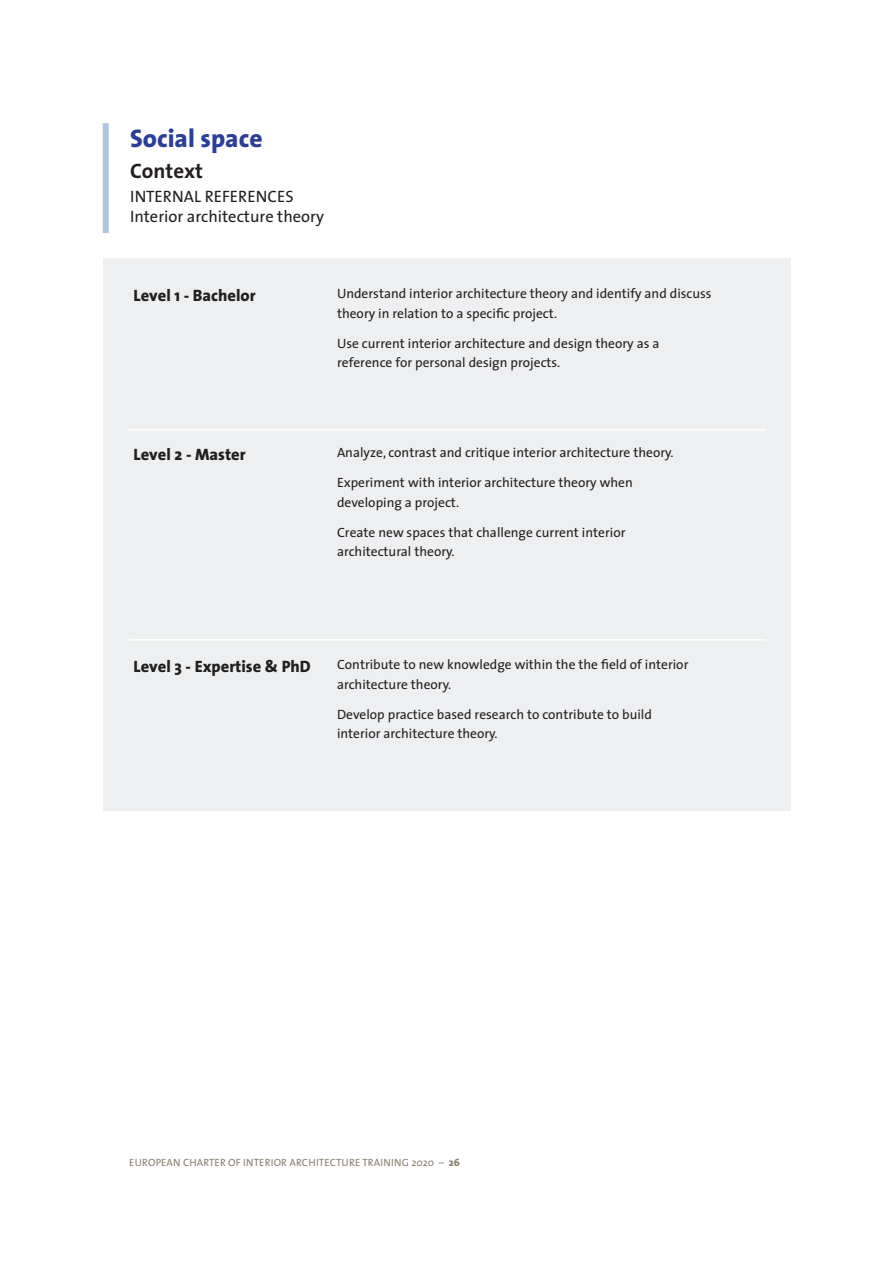
<style>
.page{position:relative;width:893px;height:1263px;background:#fff}
.page>*{position:absolute;margin:0;border:0;box-sizing:border-box;transform-origin:0 0}
.t1{font:800 25.5px "The Sans";color:#2b3f99}
.t2{font:700 21px "The Sans";color:#231f20}
.t3{font:800 16.5px "The Sans";color:#231f20}
.t4{font:16.5px "The Sans";color:#231f20}
.t5{font:13.5px/19.5px "The Sans";color:#231f20}
.t6{font:10.5px "The Sans";letter-spacing:.015em;color:#887f6f}
.s1{font-weight:800}
</style>
<div class="page">
<div style="left:104px;top:258px;width:687px;height:552px;background:#edeff0"></div>
<hr style="left:128px;top:429px;width:638px;height:2px;background:#fff">
<hr style="left:128px;top:639px;width:638px;height:2px;background:#fff">
<div style="left:103px;top:123px;width:6px;height:110px;background:#aec5df"></div>
<p class="t1" style="left:130px;top:117px;width:134px">Social space</p>
<p class="t2" style="left:130px;top:153px;width:75px">Context</p>
<p class="t4" style="left:130px;top:183px;width:165px">INTERNAL REFERENCES</p>
<p class="t4" style="left:130px;top:203px;width:196px">Interior architecture theory</p>
<p class="t3" style="left:134px;top:281px;width:124px">Level 1 - Bachelor</p>
<p class="t5" style="left:337px;top:284px;width:376px">Understand interior architecture theory and identify and discuss theory in relation to a specific project.</p>
<p class="t5" style="left:337px;top:333px;width:324px">Use current interior architecture and design theory as a reference for personal design projects.</p>
<p class="t3" style="left:134px;top:440px;width:114px">Level 2 - Master</p>
<p class="t5" style="left:337px;top:443px;width:338px">Analyze, contrast and critique interior architecture theory.</p>
<p class="t5" style="left:337px;top:473px;width:297px">Experiment with interior architecture theory when developing a project.</p>
<p class="t5" style="left:337px;top:522px;width:290px">Create new spaces that challenge current interior architectural theory.</p>
<p class="t3" style="left:134px;top:652px;width:179px">Level 3 - Expertise &amp; PhD</p>
<p class="t5" style="left:337px;top:655px;width:353px">Contribute to new knowledge within the the field of interior architecture theory.</p>
<p class="t5" style="left:337px;top:704px;width:316px">Develop practice based research to contribute to build interior architecture theory.</p>
<p class="t6" style="left:129px;top:1154px;width:332px">EUROPEAN CHARTER OF INTERIOR ARCHITECTURE TRAINING 2020 – <span class="s1">26</span></p>
</div>
